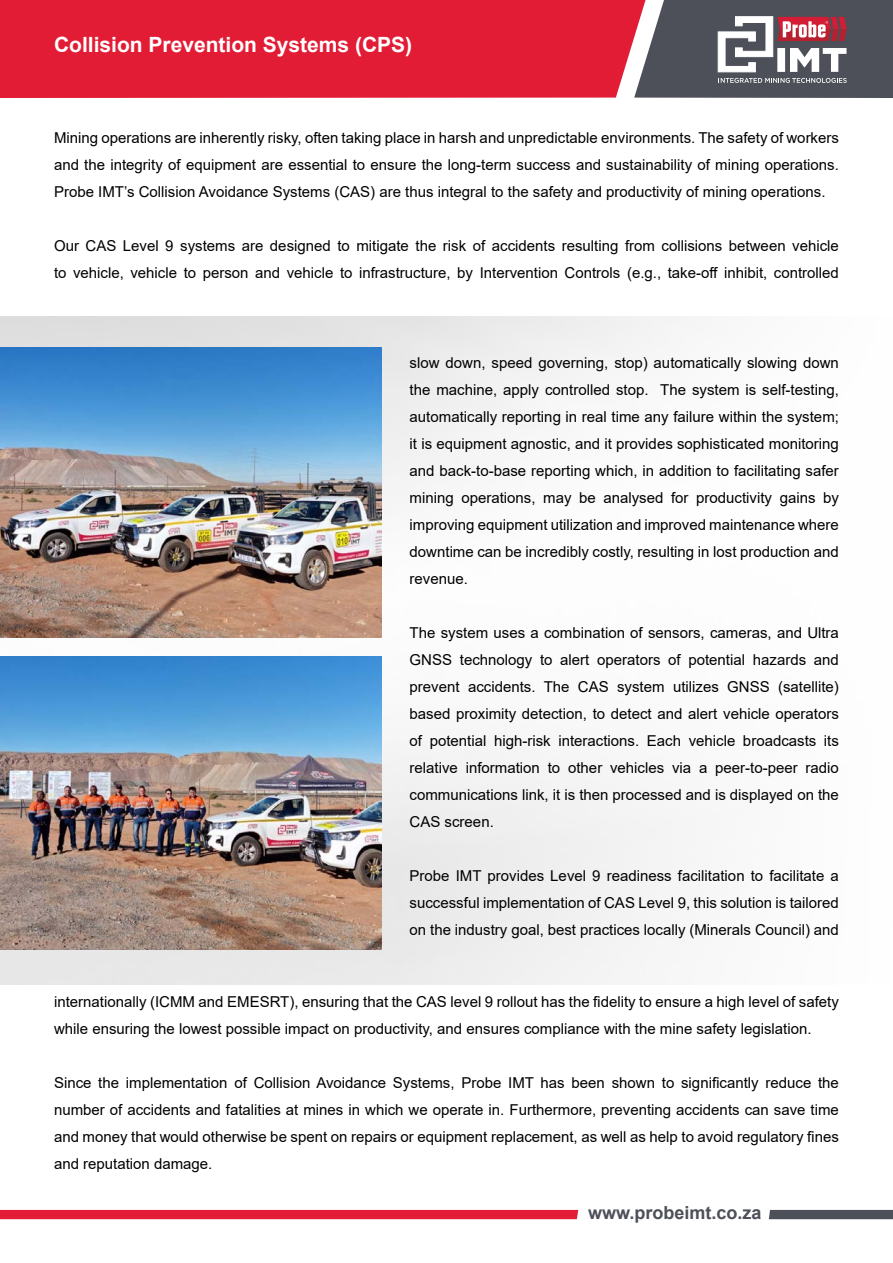
<style>
.page{position:relative;width:893px;height:1263px;background:#fff}
.page>*{position:absolute;margin:0;border:0;box-sizing:border-box;transform-origin:0 0}
.t1{font:700 21px "Arial";color:#fff}
.t2{font:700 18px "Arial";color:#4d4f59}
.t3{font:15px/27px "Arial";color:#000;text-align:justify}
</style>
<div class="page">
<img style="left:0;top:317px;width:687px;height:667px">
<img style="left:0;top:656px;width:382px;height:294px">
<img style="left:0;top:347px;width:382px;height:290px">
<div style="left:0;top:0;width:634px;height:98px;background:#e31c36"></div>
<svg style="left:634px;top:0;width:259px;height:98px;background:#726b74"></svg>
<div style="left:0;top:1210px;width:578px;height:9px;background:#e31c38"></div>
<svg style="left:769px;top:1210px;width:124px;height:9px"></svg>
<h1 class="t1" style="left:54px;top:29px;width:360px">Collision Prevention Systems (CPS)</h1>
<p class="t3" style="left:54px;top:124px;width:786px">Mining operations are inherently risky, often taking place in harsh and unpredictable environments. The safety of workers and the integrity of equipment are essential to ensure the long-term success and sustainability of mining operations.<br>Probe IMT’s Collision Avoidance Systems (CAS) are thus integral to the safety and productivity of mining operations.</p>
<p class="t3" style="left:54px;top:232px;width:786px">Our CAS Level 9 systems are designed to mitigate the risk of accidents resulting from collisions between vehicle to vehicle, vehicle to person and vehicle to infrastructure, by Intervention Controls (e.g., take-off inhibit, controlled</p>
<p class="t3" style="left:410px;top:349px;width:431px">slow down, speed governing, stop) automatically slowing down the machine, apply controlled stop. The system is self-testing, automatically reporting in real time any failure within the system; it is equipment agnostic, and it provides sophisticated monitoring and back-to-base reporting which, in addition to facilitating safer mining operations, may be analysed for productivity gains by improving equipment utilization and improved maintenance where downtime can be incredibly costly, resulting in lost production and revenue.</p>
<p class="t3" style="left:410px;top:619px;width:431px">The system uses a combination of sensors, cameras, and Ultra GNSS technology to alert operators of potential hazards and prevent accidents. The CAS system utilizes GNSS (satellite) based proximity detection, to detect and alert vehicle operators of potential high-risk interactions. Each vehicle broadcasts its relative information to other vehicles via a peer-to-peer radio communications link, it is then processed and is displayed on the CAS screen.</p>
<p class="t3" style="left:410px;top:862px;width:431px">Probe IMT provides Level 9 readiness facilitation to facilitate a successful implementation of CAS Level 9, this solution is tailored on the industry goal, best practices locally (Minerals Council) and</p>
<p class="t3" style="left:54px;top:988px;width:786px">internationally (ICMM and EMESRT), ensuring that the CAS level 9 rollout has the fidelity to ensure a high level of safety while ensuring the lowest possible impact on productivity, and ensures compliance with the mine safety legislation.</p>
<p class="t3" style="left:54px;top:1069px;width:786px">Since the implementation of Collision Avoidance Systems, Probe IMT has been shown to significantly reduce the number of accidents and fatalities at mines in which we operate in. Furthermore, preventing accidents can save time and money that would otherwise be spent on repairs or equipment replacement, as well as help to avoid regulatory fines and reputation damage.</p>
<p class="t2" style="left:588px;top:1199px;width:175px">www.probeimt.co.za</p>
</div>
